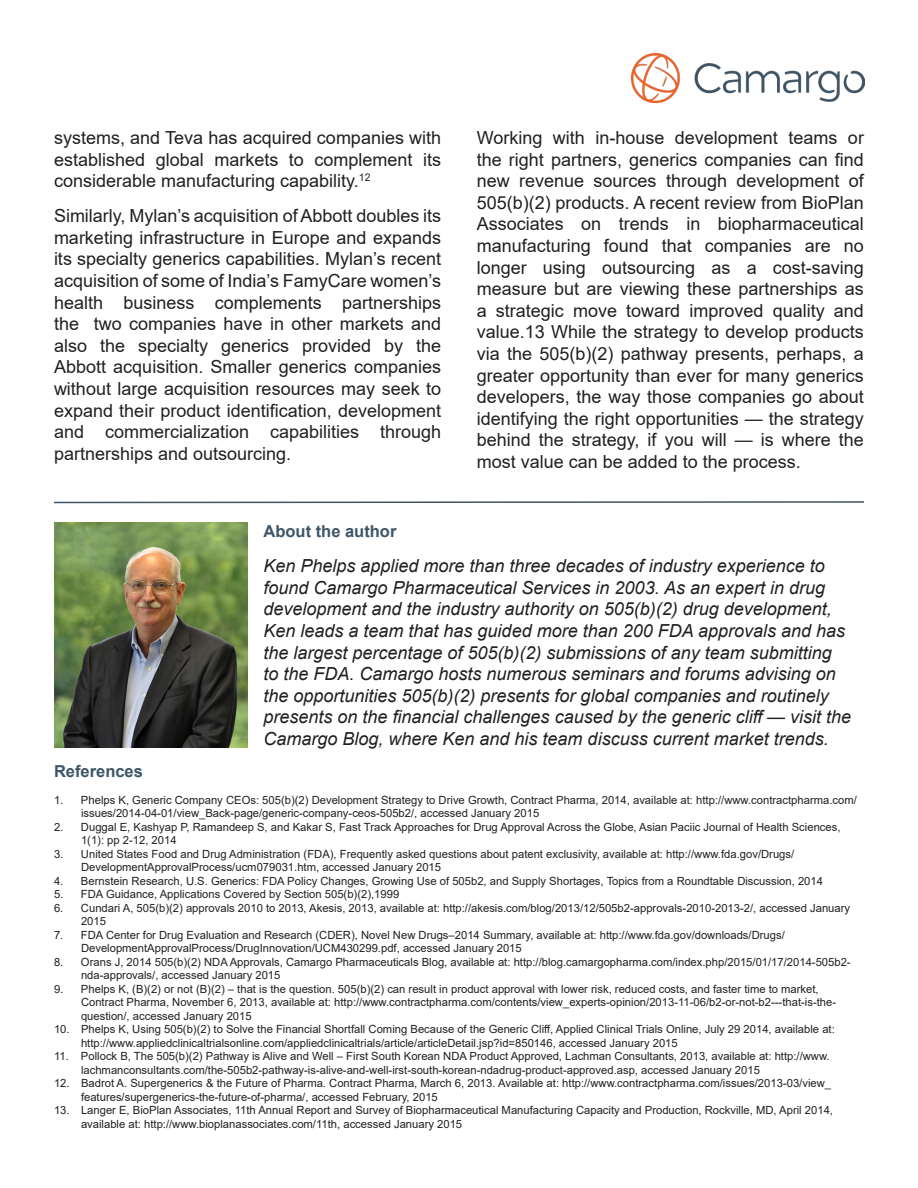
<style>
.page{position:relative;width:918px;height:1188px;background:#fff}
.page>*{position:absolute;margin:0;border:0;box-sizing:border-box;transform-origin:0 0}
.t1{font:18px/21.6px "Arial";color:#231f20;text-align:justify}
.t2{font:italic 18px/21.6px "Arial";color:#231f20}
.t3{font:700 16.5px "Arial";color:#3d5567}
.t4{font:11.25px/13.5px "Arial";color:#231f20}
</style>
<div class="page">
<img style="left:632px;top:54px;width:232px;height:48px">
<img style="left:54px;top:522px;width:194px;height:225px">
<svg style="left:54px;top:501px;width:810px;height:3px"></svg>
<h1 class="t1" style="left:54px;top:127px;width:389px">systems, and Teva has acquired companies with established global markets to complement its considerable manufacturing capability.<sup>12</sup></h1>
<p class="t1" style="left:54px;top:205px;width:389px">Similarly, Mylan’s acquisition of Abbott doubles its marketing infrastructure in Europe and expands its specialty generics capabilities. Mylan’s recent acquisition of some of India’s FamyCare women’s health business complements partnerships the two companies have in other markets and also the specialty generics provided by the Abbott acquisition. Smaller generics companies without large acquisition resources may seek to expand their product identification, development and commercialization capabilities through partnerships and outsourcing.</p>
<p class="t1" style="left:477px;top:127px;width:389px">Working with in-house development teams or the right partners, generics companies can find new revenue sources through development of 505(b)(2) products. A recent review from BioPlan Associates on trends in biopharmaceutical manufacturing found that companies are no longer using outsourcing as a cost-saving measure but are viewing these partnerships as a strategic move toward improved quality and value.13 While the strategy to develop products via the 505(b)(2) pathway presents, perhaps, a greater opportunity than ever for many generics developers, the way those companies go about identifying the right opportunities — the strategy behind the strategy, if you will — is where the most value can be added to the process.</p>
<h2 class="t3" style="left:264px;top:525px;width:134px">About the author</h2>
<p class="t2" style="left:264px;top:557px;width:589px">Ken Phelps applied more than three decades of industry experience to found Camargo Pharmaceutical Services in 2003. As an expert in drug development and the industry authority on 505(b)(2) drug development, Ken leads a team that has guided more than 200 FDA approvals and has the largest percentage of 505(b)(2) submissions of any team submitting<br>to the FDA. Camargo hosts numerous seminars and forums advising on the opportunities 505(b)(2) presents for global companies and routinely presents on the financial challenges caused by the generic cliff — visit the Camargo Blog, where Ken and his team discuss current market trends.</p>
<h2 class="t3" style="left:54px;top:765px;width:90px">References</h2>
<p class="t4" style="left:81px;top:793px;width:777px;text-indent:-27px">1. Phelps K, Generic Company CEOs: 505(b)(2) Development Strategy to Drive Growth, Contract Pharma, 2014, available at: http://www.contractpharma.com/ issues/2014-04-01/view_Back-page/generic-company-ceos-505b2/, accessed January 2015</p>
<p class="t4" style="left:81px;top:820px;width:761px;text-indent:-27px">2. Duggal E, Kashyap P, Ramandeep S, and Kakar S, Fast Track Approaches for Drug Approval Across the Globe, Asian Paciic Journal of Health Sciences,<br>1(1): pp 2-12, 2014</p>
<p class="t4" style="left:81px;top:847px;width:715px;text-indent:-27px">3. United States Food and Drug Administration (FDA), Frequently asked questions about patent exclusivity, available at: http://www.fda.gov/Drugs/<br>DevelopmentApprovalProcess/ucm079031.htm, accessed January 2015</p>
<p class="t4" style="left:54px;top:874px;width:771px">4. Bernstein Research, U.S. Generics: FDA Policy Changes, Growing Use of 505b2, and Supply Shortages, Topics from a Roundtable Discussion, 2014</p>
<p class="t4" style="left:54px;top:887px;width:347px">5. FDA Guidance, Applications Covered by Section 505(b)(2),1999</p>
<p class="t4" style="left:81px;top:901px;width:771px;text-indent:-27px">6. Cundari A, 505(b)(2) approvals 2010 to 2013, Akesis, 2013, available at: http://akesis.com/blog/2013/12/505b2-approvals-2010-2013-2/, accessed January<br>2015</p>
<p class="t4" style="left:81px;top:928px;width:705px;text-indent:-27px">7. FDA Center for Drug Evaluation and Research (CDER), Novel New Drugs–2014 Summary, available at: http://www.fda.gov/downloads/Drugs/<br>DevelopmentApprovalProcess/DrugInnovation/UCM430299.pdf, accessed January 2015</p>
<p class="t4" style="left:81px;top:955px;width:771px;text-indent:-27px">8. Orans J, 2014 505(b)(2) NDA Approvals, Camargo Pharmaceuticals Blog, available at: http://blog.camargopharma.com/index.php/2015/01/17/2014-505b2- nda-approvals/, accessed January 2015</p>
<p class="t4" style="left:81px;top:982px;width:757px;text-indent:-27px">9. Phelps K, (B)(2) or not (B)(2) – that is the question. 505(b)(2) can result in product approval with lower risk, reduced costs, and faster time to market,<br>Contract Pharma, November 6, 2013, available at: http://www.contractpharma.com/contents/view_experts-opinion/2013-11-06/b2-or-not-b2---that-is-the&shy;question/, accessed January 2015</p>
<p class="t4" style="left:81px;top:1022px;width:755px;text-indent:-27px">10. Phelps K, Using 505(b)(2) to Solve the Financial Shortfall Coming Because of the Generic Cliff, Applied Clinical Trials Online, July 29 2014, available at: http://www.appliedclinicaltrialsonline.com/appliedclinicaltrials/article/articleDetail.jsp?id=850146, accessed January 2015</p>
<p class="t4" style="left:81px;top:1049px;width:750px;text-indent:-27px">11. Pollock B, The 505(b)(2) Pathway is Alive and Well – First South Korean NDA Product Approved, Lachman Consultants, 2013, available at: http://www. lachmanconsultants.com/the-505b2-pathway-is-alive-and-well-irst-south-korean-ndadrug-product-approved.asp, accessed January 2015</p>
<p class="t4" style="left:81px;top:1076px;width:752px;text-indent:-27px">12. Badrot A. Supergenerics &amp; the Future of Pharma. Contract Pharma, March 6, 2013. Available at: http://www.contractpharma.com/issues/2013-03/view_ features/supergenerics-the-future-of-pharma/, accessed February, 2015</p>
<p class="t4" style="left:81px;top:1103px;width:754px;text-indent:-27px">13. Langer E, BioPlan Associates, 11th Annual Report and Survey of Biopharmaceutical Manufacturing Capacity and Production, Rockville, MD, April 2014, available at: http://www.bioplanassociates.com/11th, accessed January 2015</p>
</div>
